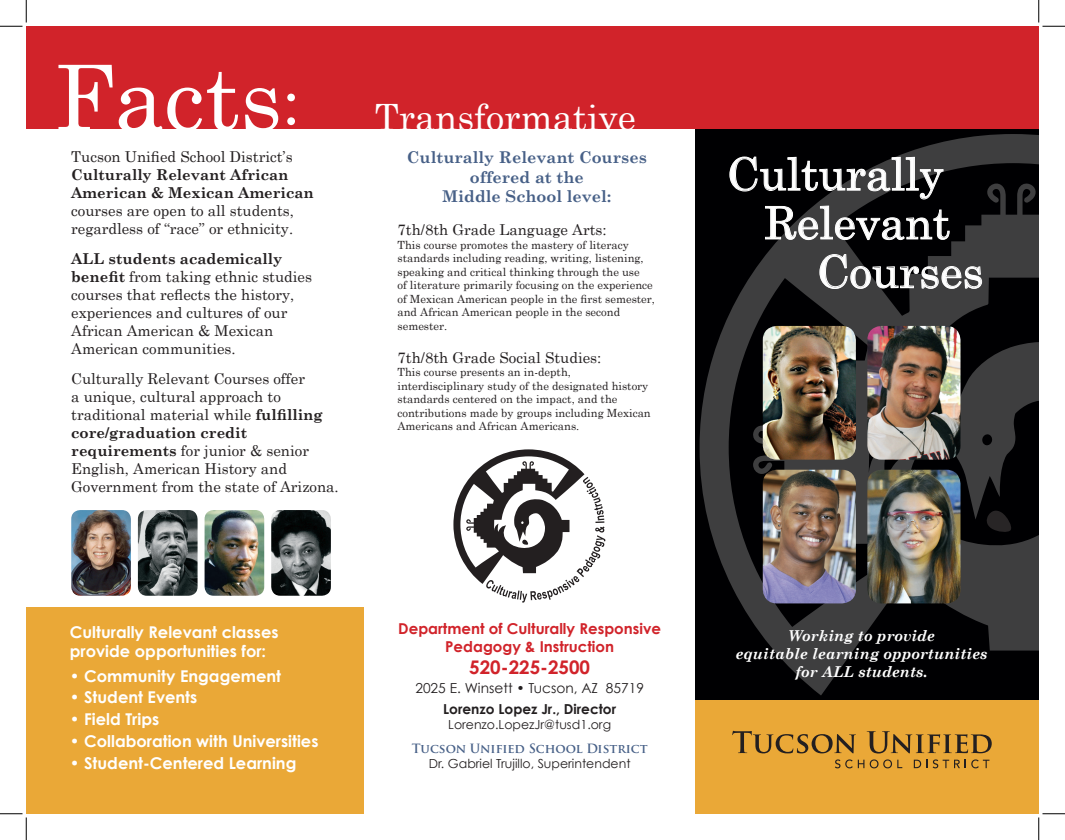
<style>
.page{position:relative;width:1065px;height:840px;background:#fff}
.page>*{position:absolute;margin:0;border:0;box-sizing:border-box;transform-origin:0 0}
.t1{font:45px "Century Schoolbook";color:#fff}
.t2{font:36.25px "Century Schoolbook";color:#fff}
.t3{font:700 18.75px "Century Gothic";color:#d1232a}
.t4{font:700 16.25px/18.8px "Century Gothic";color:#fff}
.t5{font:700 16.25px/19.5px "Century Schoolbook";color:#476087;text-align:center}
.t6{font:15px/18px "Century Schoolbook";color:#231f20}
.t7{font:italic 700 15px/18px "Century Schoolbook";color:#fff;text-align:center}
.t8{font:700 15px/18px "Century Gothic";color:#d1232a;text-align:center}
.t9{font:700 15px/18px "Century Schoolbook";color:#231f20}
.t10{font:13.75px "Century Gothic";color:#231f20}
.t11{font:700 13.75px "Century Gothic";color:#231f20}
.t12{font:12.5px "Century Gothic";color:#231f20}
.t13{font:700 12.5px "Trajan Pro";color:#476087}
.t14{font:11.25px/13.5px "Century Schoolbook";color:#231f20}
.s1{font-weight:700}
</style>
<div class="page">
<div style="left:696px;top:26px;width:343px;height:674px;background:#000002"></div>
<svg style="left:700px;top:134px;width:339px;height:561px"></svg>
<svg style="left:986px;top:509px;width:27px;height:24px"></svg>
<div style="left:696px;top:700px;width:343px;height:114px;background:#eaa837"></div>
<div style="left:26px;top:607px;width:338px;height:207px;background:#eaa837"></div>
<div style="left:26px;top:26px;width:1013px;height:103px;background:#d1232a"></div>
<svg style="left:732px;top:731px;width:260px;height:37px"></svg>
<svg style="left:58px;top:65px;width:237px;height:64px"></svg>
<svg style="left:730px;top:157px;width:213px;height:42px"></svg>
<svg style="left:765px;top:206px;width:184px;height:34px"></svg>
<svg style="left:820px;top:254px;width:162px;height:35px"></svg>
<img style="left:271px;top:510px;width:60px;height:86px">
<img style="left:205px;top:510px;width:59px;height:86px">
<img style="left:71px;top:510px;width:60px;height:86px">
<img style="left:138px;top:510px;width:60px;height:86px">
<img style="left:867px;top:470px;width:94px;height:133px">
<img style="left:763px;top:326px;width:93px;height:134px">
<img style="left:763px;top:470px;width:93px;height:133px">
<img style="left:867px;top:326px;width:94px;height:134px">
<svg style="left:453px;top:449px;width:152px;height:154px"></svg>
<svg style="left:0;top:0;width:27px;height:27px"></svg>
<svg style="left:0;top:814px;width:27px;height:26px"></svg>
<svg style="left:1039px;top:0;width:26px;height:27px"></svg>
<svg style="left:1039px;top:814px;width:26px;height:26px"></svg>
<p class="t6" style="left:71px;top:147px;width:223px">Tucson Unified School District’s</p>
<p class="t9" style="left:71px;top:166px;width:244px">Culturally Relevant African<br>American &amp; Mexican American</p>
<p class="t6" style="left:71px;top:201px;width:224px">courses are open to all students, regardless of “race” or ethnicity.</p>
<p class="t6" style="left:71px;top:249px;width:242px"><span class="s1">ALL students academically benefit</span> from taking ethnic studies courses that reflects the history, experiences and cultures of our<br>African American &amp; Mexican<br>American communities.</p>
<p class="t6" style="left:71px;top:369px;width:269px">Culturally Relevant Courses offer<br>a unique, cultural approach to traditional material while <span class="s1">fulfilling core/graduation credit requirements</span> for junior &amp; senior English, American History and Government from the state of Arizona.</p>
<h2 class="t2" style="left:375px;top:94px;width:263px">Transformative</h2>
<p class="t5" style="left:407px;top:147px;width:241px">Culturally Relevant Courses offered at the<br>Middle School level:</p>
<p class="t6" style="left:398px;top:220px;width:211px">7th/8th Grade Language Arts:</p>
<p class="t14" style="left:398px;top:238px;width:259px">This course promotes the mastery of literacy standards including reading, writing, listening, speaking and critical thinking through the use<br>of literature primarily focusing on the experience of Mexican American people in the first semester, and African American people in the second semester.</p>
<p class="t6" style="left:398px;top:348px;width:205px">7th/8th Grade Social Studies:</p>
<p class="t14" style="left:398px;top:365px;width:255px">This course presents an in-depth, interdisciplinary study of the designated history standards centered on the impact, and the contributions made by groups including Mexican Americans and African Americans.</p>
<p class="t4" style="left:70px;top:623px;width:210px">Culturally Relevant classes provide opportunities for:</p>
<p class="t4" style="left:70px;top:666px;width:213px">• Community Engagement</p>
<p class="t4" style="left:70px;top:688px;width:129px">• Student Events</p>
<p class="t4" style="left:70px;top:710px;width:91px">• Field Trips</p>
<p class="t4" style="left:70px;top:731px;width:250px">• Collaboration with Universities</p>
<p class="t4" style="left:70px;top:753px;width:228px">• Student-Centered Learning</p>
<p class="t8" style="left:398px;top:619px;width:264px">Department of Culturally Responsive<br>Pedagogy &amp; Instruction</p>
<p class="t3" style="left:469px;top:656px;width:122px">520-225-2500</p>
<p class="t10" style="left:415px;top:680px;width:230px">2025 E. Winsett • Tucson, AZ 85719</p>
<p class="t11" style="left:443px;top:701px;width:174px">Lorenzo Lopez Jr., Director</p>
<p class="t12" style="left:448px;top:717px;width:164px">Lorenzo.LopezJr@tusd1.org</p>
<p class="t13" style="left:412px;top:741px;width:237px">Tucson Unified School District</p>
<p class="t12" style="left:429px;top:756px;width:203px">Dr. Gabriel Trujillo, Superintendent</p>
<h1 class="t1" style="left:727px;top:146px;width:218px">Culturally</h1>
<h1 class="t1" style="left:764px;top:195px;width:187px">Relevant</h1>
<h1 class="t1" style="left:817px;top:243px;width:168px">Courses</h1>
<p class="t7" style="left:736px;top:626px;width:253px">Working to provide<br>equitable learning opportunities for ALL students.</p>
</div>
